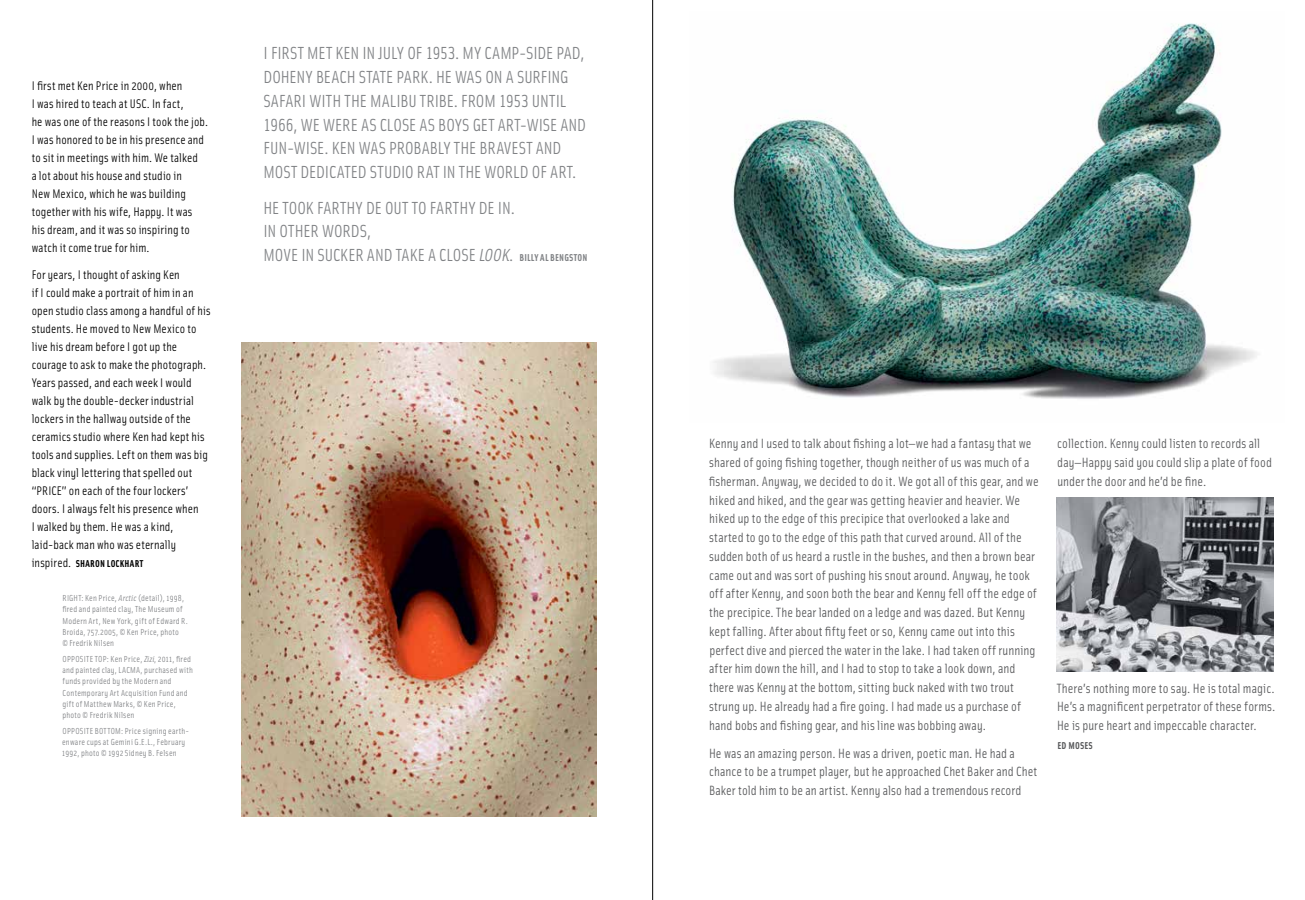
<style>
.page{position:relative;width:1305px;height:900px;background:#fff}
.page>*{position:absolute;margin:0;border:0;box-sizing:border-box;transform-origin:0 0}
.t1{font:17.5px/23.8px "Solex Regular Lining";letter-spacing:-.005em;color:#808285}
.t2{font:13.5px/18.8px "Solex";letter-spacing:.005em;color:#58595b}
.t3{font:12.5px/18px "Solex";letter-spacing:.01em;color:#000}
.t4{font:700 10px "Solex";letter-spacing:.03em;color:#000}
.t5{font:700 10px "Solex";letter-spacing:.015em;color:#58595b}
.t6{font:8.75px/11.2px "Solex";letter-spacing:.025em;color:#808285}
.s1{font-weight:400;font-size:12.5px}
.s2{font-style:italic}
.s3{font-family:"Solex";font-style:italic}
.s4{font-family:"Solex";font-weight:700;font-size:10px}
</style>
<div class="page">
<img style="left:713px;top:23px;width:544px;height:376px">
<img style="left:1057px;top:498px;width:217px;height:174px">
<img style="left:241px;top:343px;width:355px;height:473px">
<hr style="left:652px;top:0;width:1px;height:900px;background:#000">
<p class="t3" style="left:32px;top:76px;width:178px">I first met Ken Price in 2000, when<br>I was hired to teach at USC. In fact,<br>he was one of the reasons I took the job.<br>I was honored to be in his presence and to sit in meetings with him. We talked<br>a lot about his house and studio in<br>New Mexico, which he was building together with his wife, Happy. It was his dream, and it was so inspiring to watch it come true for him.</p>
<p class="t3" style="left:32px;top:265px;width:180px">For years, I thought of asking Ken<br>if I could make a portrait of him in an open studio class among a handful of his students. He moved to New Mexico to live his dream before I got up the courage to ask to make the photograph.<br>Years passed, and each week I would walk by the double-decker industrial lockers in the hallway outside of the ceramics studio where Ken had kept his tools and supplies. Left on them was big black vinyl lettering that spelled out “PRICE” on each of the four lockers’ doors. I always felt his presence when<br>I walked by them. He was a kind, laid-back man who was eternally</p>
<p class="t4" style="left:32px;top:557px;width:113px"><span class="s1">inspired.</span> SHARON LOCKHART</p>
<p class="t6" style="left:62px;top:592px;width:127px">RIGHT: Ken Price, <span class="s2">Arctic</span> (detail), 1998, fired and painted clay, The Museum of Modern Art, New York, gift of Edward R.<br>Broida, 757.2005, © Ken Price, photo<br>© Fredrik Nilsen</p>
<p class="t6" style="left:62px;top:653px;width:132px">OPPOSITE TOP: Ken Price, <span class="s2">Zizi</span>, 2011, fired and painted clay, LACMA, purchased with funds provided by the Modern and Contemporary Art Acquisition Fund and gift of Matthew Marks, © Ken Price, photo © Fredrik Nilsen</p>
<p class="t6" style="left:62px;top:725px;width:128px">OPPOSITE BOTTOM: Price signing earth&shy;enware cups at Gemini G.E.L., February<br>1992, photo © 1992 Sidney B. Felsen</p>
<p class="t1" style="left:264px;top:41px;width:324px">I FIRST MET KEN IN JULY OF 1953. MY CAMP-SIDE PAD, DOHENY BEACH STATE PARK. HE WAS ON A SURFING SAFARI WITH THE MALIBU TRIBE. FROM 1953 UNTIL 1966, WE WERE AS CLOSE AS BOYS GET ART-WISE AND FUN-WISE. KEN WAS PROBABLY THE BRAVEST AND MOST DEDICATED STUDIO RAT IN THE WORLD OF ART.</p>
<p class="t1" style="left:264px;top:195px;width:325px">HE TOOK FARTHY DE OUT TO FARTHY DE IN.<br>IN OTHER WORDS,<br>MOVE IN SUCKER AND TAKE A CLOSE <span class="s3">LOOK</span>. <span class="s4">BILLY AL BENGSTON</span></p>
<p class="t2" style="left:709px;top:434px;width:332px">Kenny and I used to talk about fishing a lot—we had a fantasy that we shared of going fishing together, though neither of us was much of a fisherman. Anyway, we decided to do it. We got all of this gear, and we hiked and hiked, and the gear was getting heavier and heavier. We hiked up to the edge of this precipice that overlooked a lake and started to go to the edge of this path that curved around. All of the sudden both of us heard a rustle in the bushes, and then a brown bear came out and was sort of pushing his snout around. Anyway, he took off after Kenny, and soon both the bear and Kenny fell off the edge of the precipice. The bear landed on a ledge and was dazed. But Kenny kept falling. After about fifty feet or so, Kenny came out into this perfect dive and pierced the water in the lake. I had taken off running after him down the hill, and I had to stop to take a look down, and there was Kenny at the bottom, sitting buck naked with two trout strung up. He already had a fire going. I had made us a purchase of hand bobs and fishing gear, and his line was bobbing away.</p>
<p class="t2" style="left:709px;top:743px;width:330px">He was an amazing person. He was a driven, poetic man. He had a chance to be a trumpet player, but he approached Chet Baker and Chet<br>Baker told him to be an artist. Kenny also had a tremendous record</p>
<p class="t2" style="left:1057px;top:434px;width:216px">collection. Kenny could listen to records all day—Happy said you could slip a plate of food under the door and he’d be fine.</p>
<p class="t2" style="left:1057px;top:678px;width:220px;text-align:justify">There’s nothing more to say. He is total magic.<br>He’s a magnificent perpetrator of these forms.<br>He is pure heart and impeccable character.</p>
<p class="t5" style="left:1058px;top:739px;width:37px">ED MOSES</p>
</div>
